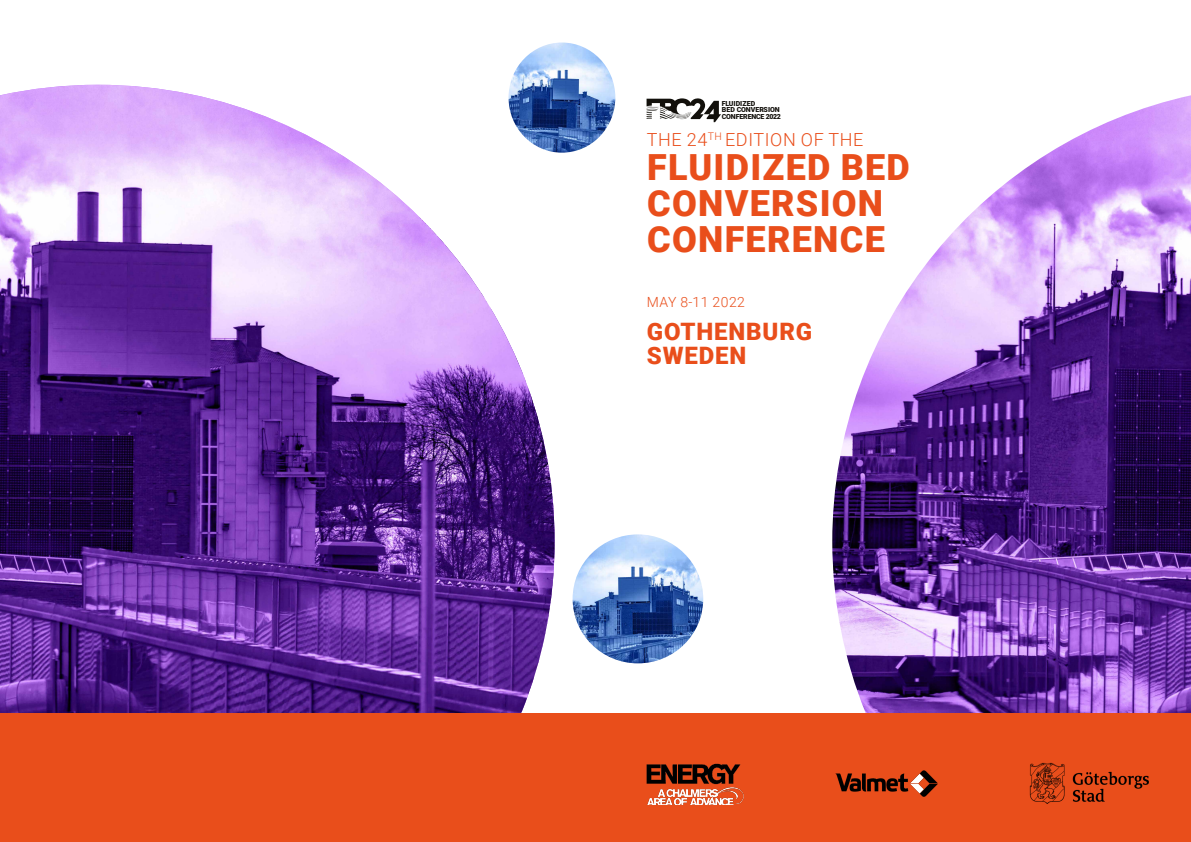
<style>
.page{position:relative;width:1191px;height:842px;background:#fff}
.page>*{position:absolute;margin:0;border:0;box-sizing:border-box;transform-origin:0 0}
.t1{font:900 36px/36px "Roboto";letter-spacing:.035em;color:#e94e1b}
.t2{font:900 24px/24px "Roboto";letter-spacing:.035em;color:#e94e1b}
.t3{font:300 18px "Roboto";letter-spacing:.035em;color:#e94e1b}
.t4{font:300 14px "Roboto";letter-spacing:.035em;color:#e94e1b}
.t5{font:900 7px/6.6px "Roboto";letter-spacing:-.02em;color:#12100b}
</style>
<div class="page">
<div style="left:0;top:713px;width:604px;height:129px;background:#e94e1b"></div>
<img style="left:510px;top:43px;width:105px;height:110px">
<img style="left:0;top:85px;width:554px;height:628px">
<div style="left:587px;top:713px;width:604px;height:129px;background:#e94e1b"></div>
<img style="left:646px;top:763px;width:97px;height:42px">
<svg style="left:646px;top:98px;width:75px;height:24px"></svg>
<img style="left:1029px;top:763px;width:119px;height:41px">
<img style="left:835px;top:770px;width:102px;height:27px">
<img style="left:572px;top:534px;width:131px;height:129px">
<img style="left:832px;top:95px;width:359px;height:618px">
<p class="t5" style="left:722px;top:100px;width:61px">FLUIDIZED<br>BED CONVERSION<br>CONFERENCE 2022</p>
<h3 class="t3" style="left:647px;top:127px;width:218px">THE 24<sup>TH</sup> EDITION OF THE</h3>
<h1 class="t1" style="left:647px;top:148px;width:264px">FLUIDIZED BED<br>CONVERSION<br>CONFERENCE</h1>
<h3 class="t4" style="left:646px;top:292px;width:100px">MAY 8-11 2022</h3>
<h2 class="t2" style="left:647px;top:319px;width:167px">GOTHENBURG<br>SWEDEN</h2>
</div>
